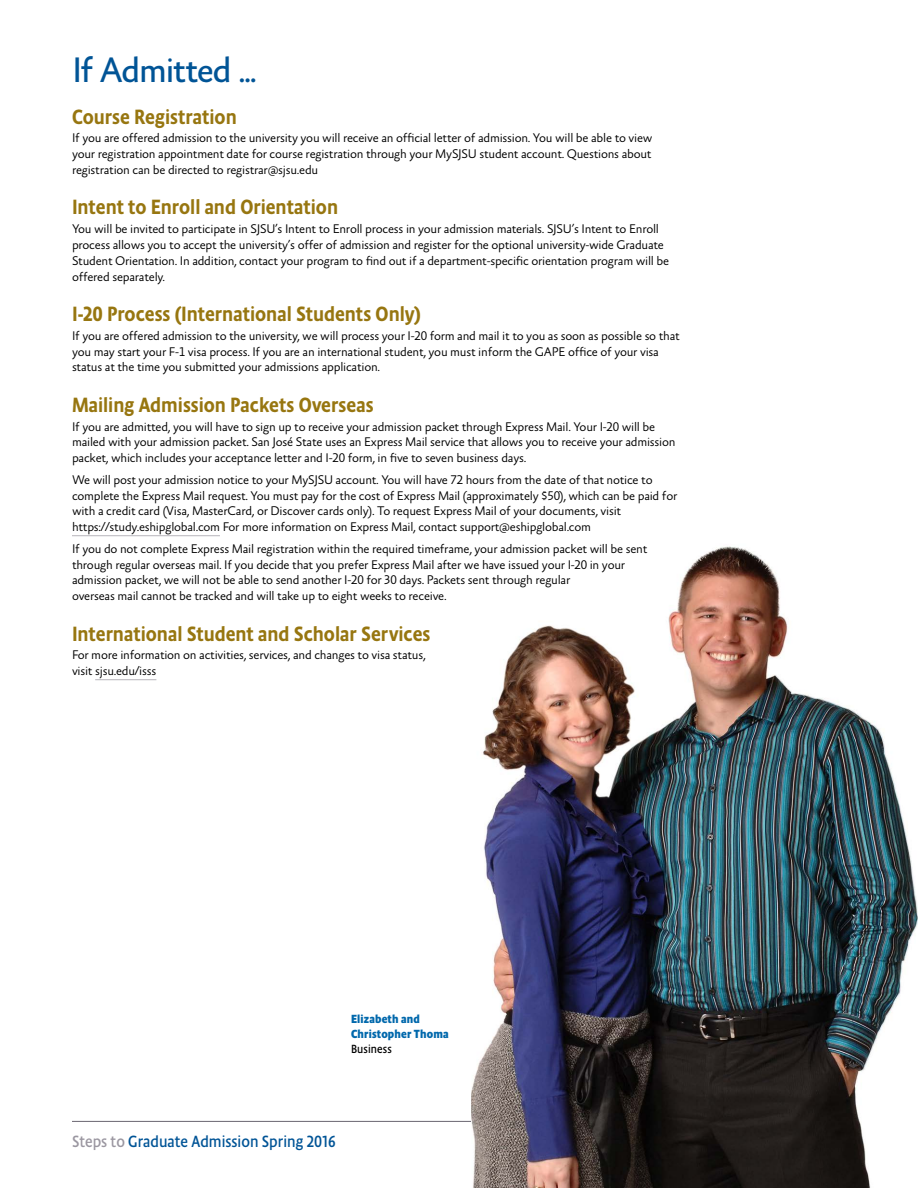
<style>
.page{position:relative;width:918px;height:1188px;background:#fff}
.page>*{position:absolute;margin:0;border:0;box-sizing:border-box;transform-origin:0 0}
._00A__Page_Head{font:36px "Absara Sans OT";letter-spacing:-.05em;color:#005496}
._01A__Head_Section{font:500 21px "Absara Sans Head OT";letter-spacing:-.005em;color:#977610}
.t1{font:16.5px "Absara Sans Head OT";color:#005496}
._01C__Text{font:300 12.75px/15.8px "Absara Sans OT";letter-spacing:-.02em;color:#000}
.Captions{font:700 12px/15px "Absara Sans Head OT";letter-spacing:.015em;color:#0068ac}
.Captions-2{font:12px "Absara Sans Head OT";letter-spacing:.01em;color:#000}
.s1{color:#9b97a1}
</style>
<div class="page">
<hr style="left:72px;top:1121px;width:774px;height:1px;background:#6a6571">
<img style="left:472px;top:546px;width:446px;height:642px">
<hr style="left:72px;top:535px;width:148px;height:1px;background:#b7b4bb">
<hr style="left:95px;top:679px;width:61px;height:1px;background:#b7b4bb">
<p class="_00A__Page_Head" style="left:72px;top:51px;width:186px">If Admitted ...</p>
<p class="_01A__Head_Section" style="left:72px;top:104px;width:166px">Course Registration</p>
<p class="_01C__Text" style="left:72px;top:131px;width:582px;text-align:justify">If you are offered admission to the university you will receive an official letter of admission. You will be able to view your registration appointment date for course registration through your MySJSU student account. Questions about registration can be directed to registrar@sjsu.edu</p>
<p class="_01A__Head_Section" style="left:72px;top:194px;width:268px">Intent to Enroll and Orientation</p>
<p class="_01C__Text" style="left:72px;top:222px;width:599px">You will be invited to participate in SJSU’s Intent to Enroll process in your admission materials. SJSU’s Intent to Enroll process allows you to accept the university’s offer of admission and register for the optional university-wide Graduate Student Orientation. In addition, contact your program to find out if a department-specific orientation program will be offered separately.</p>
<p class="_01A__Head_Section" style="left:72px;top:301px;width:350px">I-20 Process (International Students Only)</p>
<p class="_01C__Text" style="left:72px;top:329px;width:609px">If you are offered admission to the university, we will process your I-20 form and mail it to you as soon as possible so that you may start your F-1 visa process. If you are an international student, you must inform the GAPE office of your visa status at the time you submitted your admissions application.</p>
<p class="_01A__Head_Section" style="left:72px;top:392px;width:303px">Mailing Admission Packets Overseas</p>
<p class="_01C__Text" style="left:72px;top:419px;width:605px">If you are admitted, you will have to sign up to receive your admission packet through Express Mail. Your I-20 will be mailed with your admission packet. San José State uses an Express Mail service that allows you to receive your admission packet, which includes your acceptance letter and I-20 form, in five to seven business days.</p>
<p class="_01C__Text" style="left:72px;top:473px;width:607px">We will post your admission notice to your MySJSU account. You will have 72 hours from the date of that notice to complete the Express Mail request. You must pay for the cost of Express Mail (approximately $50), which can be paid for with a credit card (Visa, MasterCard, or Discover cards only). To request Express Mail of your documents, visit https://study.eshipglobal.com For more information on Express Mail, contact support@eshipglobal.com</p>
<p class="_01C__Text" style="left:72px;top:542px;width:577px">If you do not complete Express Mail registration within the required timeframe, your admission packet will be sent through regular overseas mail. If you decide that you prefer Express Mail after we have issued your I-20 in your admission packet, we will not be able to send another I-20 for 30 days. Packets sent through regular<br>overseas mail cannot be tracked and will take up to eight weeks to receive.</p>
<p class="_01A__Head_Section" style="left:72px;top:621px;width:360px">International Student and Scholar Services</p>
<p class="_01C__Text" style="left:72px;top:648px;width:355px">For more information on activities, services, and changes to visa status, visit sjsu.edu/isss</p>
<p class="Captions" style="left:351px;top:1011px;width:99px">Elizabeth and<br>Christopher Thoma</p>
<p class="Captions-2" style="left:351px;top:1042px;width:42px">Business</p>
<p class="t1" style="left:72px;top:1132px;width:265px"><span class="s1">Steps to</span> Graduate Admission Spring 2016</p>
</div>
